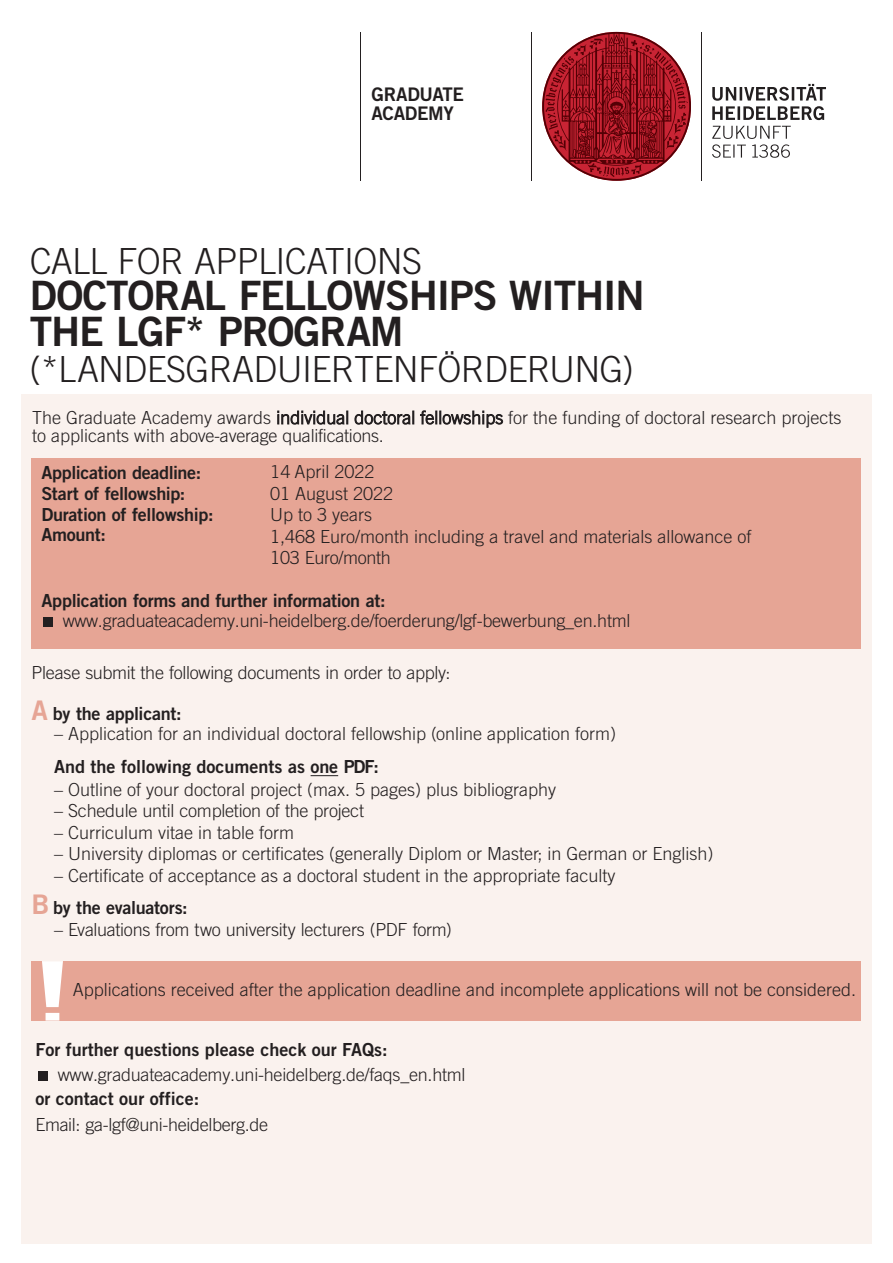
<style>
.page{position:relative;width:893px;height:1263px;background:#fff}
.page>*{position:absolute;margin:0;border:0;box-sizing:border-box;transform-origin:0 0}
.t1{font:40.5px/36px "Trade Gothic LT Std Bd 2";letter-spacing:-.03em;color:#231f20}
.t2{font:300 36px "Trade Gothic LT Std";letter-spacing:-.02em;color:#231f20}
.t3{font:18.75px/19.5px "Trade Gothic LT Std Bd 2";letter-spacing:-.02em;color:#231f20}
.Absatzformat_1{font:300 18px/21.6px "Trade Gothic LT Std";color:#231f20}
.Absatzformat_1-2{font:18px/20.7px "Trade Gothic LT Std Bd 2";letter-spacing:-.015em;color:#231f20}
.Absatzformat_1-3{font:300 18px "Trade Gothic LT Std";letter-spacing:-.02em;color:#231f20}
.s1{font-family:"Trade Gothic Next LT Pro"}
.s2{font-size:27px;color:#e6a595}
.s3{font-family:"Trade Gothic LT Std Bd 2";font-weight:400}
</style>
<div class="page">
<hr style="left:701px;top:32px;width:1px;height:149px;background:#231f20">
<svg style="left:712px;top:126px;width:79px;height:32px"></svg>
<svg style="left:712px;top:84px;width:114px;height:36px"></svg>
<svg style="left:542px;top:32px;width:149px;height:149px"></svg>
<hr style="left:531px;top:32px;width:1px;height:149px;background:#231f20">
<hr style="left:360px;top:32px;width:1px;height:149px;background:#231f20">
<div style="left:21px;top:395px;width:851px;height:849px;background:#faf2ee"></div>
<div style="left:31px;top:458px;width:830px;height:191px;background:#e6a595"></div>
<div style="left:31px;top:961px;width:830px;height:59px;background:#e6a595"></div>
<svg style="left:42px;top:961px;width:21px;height:59px"></svg>
<div style="left:38px;top:1071px;width:9px;height:9px;background:#231f20"></div>
<svg style="left:311px;top:775px;width:27px;height:1px"></svg>
<div style="left:43px;top:617px;width:10px;height:9px;background:#231f20"></div>
<p class="t3" style="left:372px;top:84px;width:94px">GRADUATE<br>ACADEMY</p>
<p class="t2" style="left:30px;top:240px;width:394px">CALL FOR APPLICATIONS</p>
<p class="t1" style="left:30px;top:277px;width:617px">DOCTORAL FELLOWSHIPS WITHIN<br>THE LGF* PROGRAM</p>
<p class="t2" style="left:29px;top:347px;width:606px">(*LANDESGRADUIERTENFÖRDERUNG)</p>
<p class="Absatzformat_1" style="left:32px;top:408px;width:811px;line-height:18px">The Graduate Academy awards individual doctoral fellowships for the funding of doctoral research projects to applicants with above-average qualifications.</p>
<p class="Absatzformat_1-2" style="left:41px;top:462px;width:174px">Application deadline:<br>Start of fellowship:<br>Duration of fellowship:<br>Amount:</p>
<p class="Absatzformat_1" style="left:270px;top:461px;width:483px"><span class="s1">14</span> April 2022<br>01 August 2022<br>Up to 3 years<br>1,468 Euro/month including a travel and materials allowance of<br>103 Euro/month</p>
<p class="Absatzformat_1-2" style="left:41px;top:590px;width:346px">Application forms and further information at:</p>
<p class="Absatzformat_1" style="left:63px;top:609px;width:569px">www.graduateacademy.uni-heidelberg.de/foerderung/lgf-bewerbung_en.html</p>
<p class="Absatzformat_1" style="left:31px;top:661px;width:421px">Please submit the following documents in order to apply:</p>
<p class="Absatzformat_1-2" style="left:31px;top:703px;width:152px"><span class="s2">A</span> by the applicant:</p>
<p class="Absatzformat_1" style="left:54px;top:718px;width:563px;line-height:32.2px">– Application for an individual doctoral fellowship (online application form)<br><span class="s3">And the following documents as one PDF:</span></p>
<p class="Absatzformat_1" style="left:54px;top:778px;width:504px">– Outline of your doctoral project (max. 5 pages) plus bibliography</p>
<p class="Absatzformat_1" style="left:54px;top:800px;width:311px">– Schedule until completion of the project</p>
<p class="Absatzformat_1" style="left:54px;top:821px;width:242px">– Curriculum vitae in table form</p>
<p class="Absatzformat_1" style="left:54px;top:843px;width:661px">– University diplomas or certificates (generally Diplom or Master; in German or English)</p>
<p class="Absatzformat_1" style="left:54px;top:864px;width:563px">– Certificate of acceptance as a doctoral student in the appropriate faculty</p>
<p class="Absatzformat_1-2" style="left:31px;top:897px;width:158px"><span class="s2">B</span> by the evaluators:</p>
<p class="Absatzformat_1" style="left:54px;top:918px;width:399px">– Evaluations from two university lecturers (PDF form)</p>
<p class="Absatzformat_1" style="left:73px;top:978px;width:785px">Applications received after the application deadline and incomplete applications will not be considered.</p>
<p class="Absatzformat_1-2" style="left:35px;top:1039px;width:354px">For further questions please check our FAQs:</p>
<p class="Absatzformat_1" style="left:58px;top:1064px;width:409px">www.graduateacademy.uni-heidelberg.de/faqs_en.html</p>
<p class="Absatzformat_1-2" style="left:35px;top:1088px;width:165px">or contact our office:</p>
<p class="Absatzformat_1-3" style="left:35px;top:1113px;width:234px">Email: ga-lgf@uni-heidelberg.de</p>
</div>
